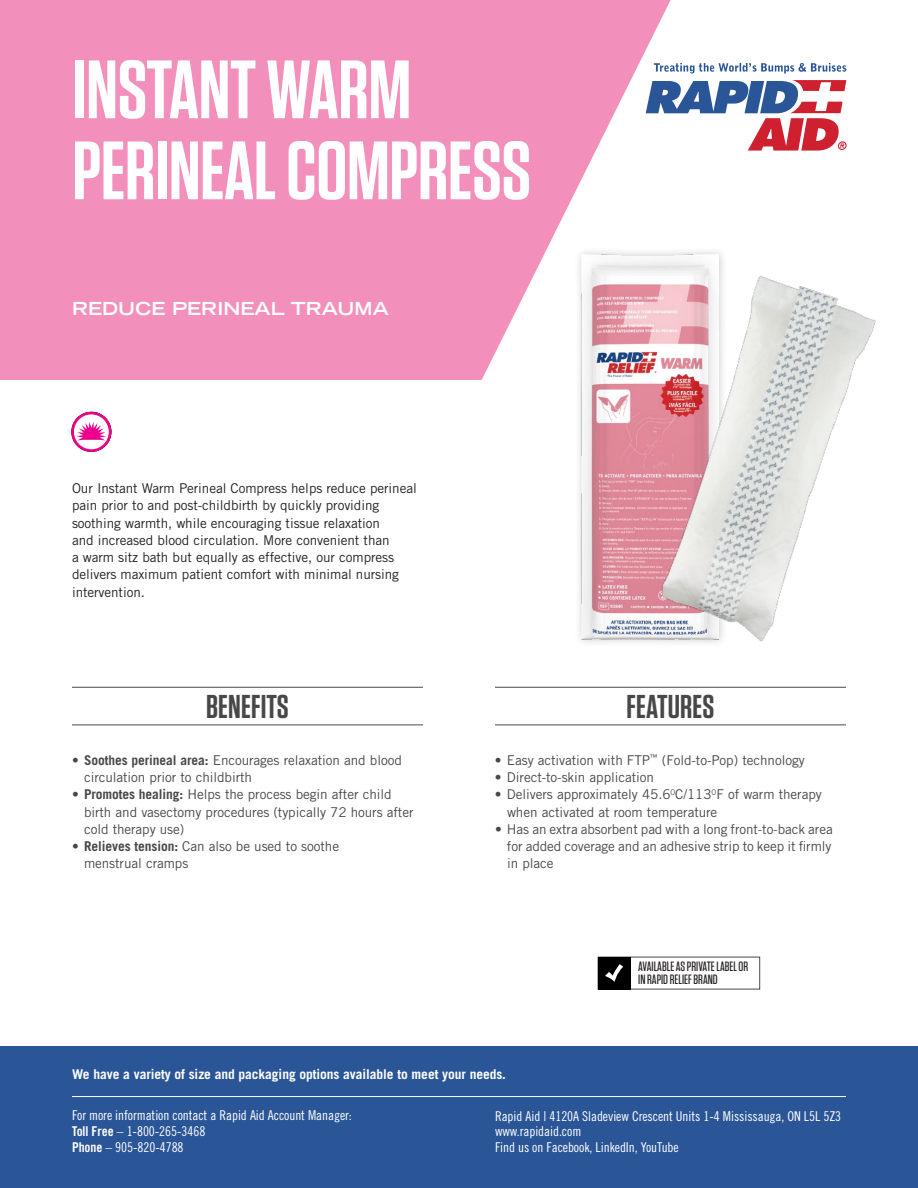
<style>
.page{position:relative;width:918px;height:1188px;background:#fff}
.page>*{position:absolute;margin:0;border:0;box-sizing:border-box;transform-origin:0 0}
.t1{font:600 82.5px/81px "Tungsten";letter-spacing:-.005em;color:#fff}
.t2{font:600 33px "Tungsten";letter-spacing:.005em;color:#484848}
.t3{font:700 expanded 18px "Trade Gothic LT Std";letter-spacing:.005em;color:#fff}
.t4{font:13.5px/17.2px "Trade Gothic LT Std";letter-spacing:-.005em;color:#484848}
.t5{font:13.5px/17.2px "Trade Gothic LT Std";letter-spacing:-.005em;color:#231f20}
.t6{font:13.5px/15.8px "Trade Gothic LT Std Cn 18";letter-spacing:-.005em;color:#fff}
.t7{font:700 13.5px "Trade Gothic LT Std";letter-spacing:-.005em;color:#fff}
.t8{font:500 13.5px/12.8px "Tungsten";color:#231f20}
.s1{font-weight:700}
.s2{font-family:"Trade Gothic LT Std Bd Cn 20"}
</style>
<div class="page">
<svg style="left:0;top:0;width:671px;height:380px;background:#f498c0"></svg>
<div style="left:0;top:1047px;width:918px;height:141px;background:#2a5698"></div>
<hr style="left:72px;top:687px;width:351px;height:1px;background:#484848">
<hr style="left:72px;top:725px;width:351px;height:1px;background:#484848">
<hr style="left:495px;top:687px;width:351px;height:1px;background:#484848">
<hr style="left:495px;top:725px;width:351px;height:1px;background:#484848">
<hr style="left:72px;top:1096px;width:774px;height:1px;background:#fff">
<div style="left:573px;top:246px;width:155px;height:402px;background:#231f20;opacity:.25"></div>
<img style="left:582px;top:255px;width:137px;height:385px">
<img style="left:641px;top:265px;width:235px;height:383px">
<svg style="left:71px;top:412px;width:40px;height:40px"></svg>
<div style="left:598px;top:957px;width:32px;height:32px;background:#000"></div>
<svg style="left:605px;top:964px;width:18px;height:18px"></svg>
<svg style="left:646px;top:80px;width:201px;height:71px"></svg>
<svg style="left:654px;top:63px;width:192px;height:11px"></svg>
<h1 class="t1" style="left:72px;top:51px;width:460px">INSTANT WARM<br>PERINEAL COMPRESS</h1>
<h3 class="t3" style="left:72px;top:297px;width:318px">REDUCE PERINEAL TRAUMA</h3>
<p class="t5" style="left:72px;top:479px;width:346px">Our Instant Warm Perineal Compress helps reduce perineal pain prior to and post-childbirth by quickly providing soothing warmth, while encouraging tissue relaxation<br>and increased blood circulation. More convenient than<br>a warm sitz bath but equally as effective, our compress delivers maximum patient comfort with minimal nursing intervention.</p>
<h2 class="t2" style="left:206px;top:689px;width:84px">BENEFITS</h2>
<h2 class="t2" style="left:627px;top:689px;width:89px">FEATURES</h2>
<p class="t4" style="left:84px;top:751px;width:319px;text-indent:-12px">• <span class="s1">Soothes perineal area:</span> Encourages relaxation and blood circulation prior to childbirth</p>
<p class="t4" style="left:84px;top:786px;width:331px;text-indent:-12px">• <span class="s1">Promotes healing:</span> Helps the process begin after child birth and vasectomy procedures (typically 72 hours after cold therapy use)</p>
<p class="t4" style="left:84px;top:837px;width:257px;text-indent:-12px">• <span class="s1">Relieves tension:</span> Can also be used to soothe menstrual cramps</p>
<p class="t4" style="left:495px;top:751px;width:311px">• Easy activation with FTP<sup>™</sup> (Fold-to-Pop) technology</p>
<p class="t4" style="left:495px;top:768px;width:161px">• Direct-to-skin application</p>
<p class="t4" style="left:507px;top:786px;width:316px;text-indent:-12px">• Delivers approximately 45.6<sup>0</sup>C/113<sup>0</sup>F of warm therapy when activated at room temperature</p>
<p class="t4" style="left:507px;top:820px;width:327px;text-align:justify;text-indent:-12px">• Has an extra absorbent pad with a long front-to-back area for added coverage and an adhesive strip to keep it firmly in place</p>
<p class="t8" style="left:638px;top:961px;width:112px">AVAILABLE AS PRIVATE LABEL OR<br>IN RAPID RELIEF BRAND</p>
<p class="t7" style="left:72px;top:1066px;width:436px">We have a variety of size and packaging options available to meet your needs.</p>
<p class="t6" style="left:72px;top:1108px;width:281px">For more information contact a Rapid Aid Account Manager:<br><span class="s2">Toll Free</span> – 1-800-265-3468<br><span class="s2">Phone</span> – 905-820-4788</p>
<p class="t6" style="left:495px;top:1108px;width:348px">Rapid Aid | 4120A Sladeview Crescent Units 1-4 Mississauga, ON L5L 5Z3 www.rapidaid.com<br>Find us on Facebook, LinkedIn, YouTube</p>
</div>
